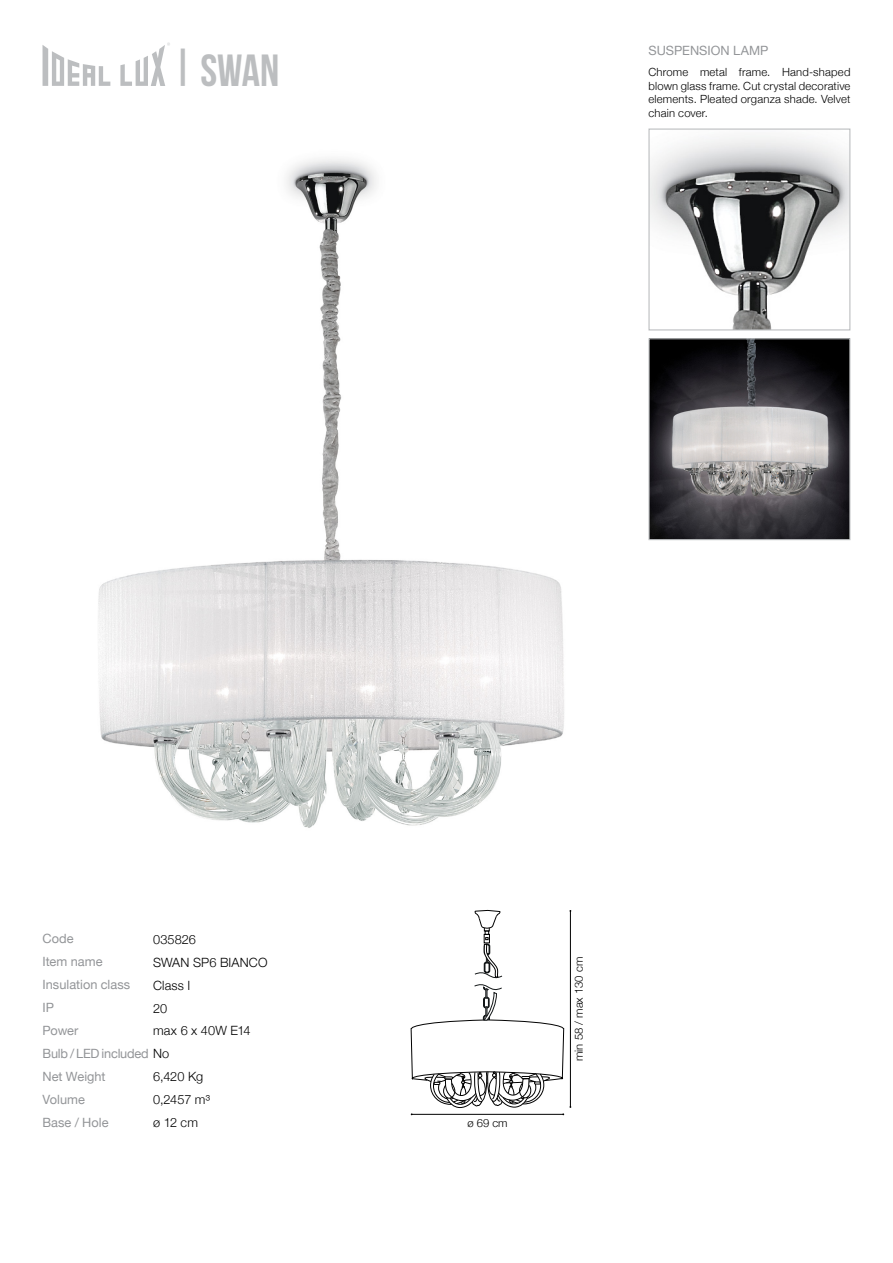
<style>
.page{position:relative;width:893px;height:1263px;background:#fff}
.page>*{position:absolute;margin:0;border:0;box-sizing:border-box;transform-origin:0 0}
.t1{font:45px "Bebas Neue";color:#bcbec0}
.t2{font:12.75px/23px "Helvetica Neue";color:#939598}
.t3{font:300 12.75px/23px "Helvetica Neue";letter-spacing:.01em;color:#000}
.t4{font:12.75px/22.8px "Helvetica Neue";letter-spacing:-.02em;color:#939598}
.t5{font:300 11.25px/13.5px "Helvetica Neue";letter-spacing:.015em;color:#000;text-align:justify}
.s1{font-weight:300;color:#000}
</style>
<div class="page">
<svg style="left:43px;top:43px;width:127px;height:43px"></svg>
<img style="left:98px;top:159px;width:466px;height:669px">
<img style="left:650px;top:136px;width:198px;height:192px">
<div style="left:648px;top:129px;width:202px;height:201px;border:1px solid #bcbec0"></div>
<img style="left:650px;top:340px;width:198px;height:198px">
<div style="left:648px;top:338px;width:202px;height:202px;border:1px solid #bcbec0"></div>
<svg style="left:411px;top:910px;width:160px;height:205px"></svg>
<h1 class="t1" style="left:171px;top:43px;width:24px">|</h1>
<h1 class="t1" style="left:200px;top:46px;width:81px">SWAN</h1>
<p class="t2" style="left:648px;top:38px;width:121px">SUSPENSION LAMP</p>
<p class="t5" style="left:648px;top:65px;width:203px">Chrome metal frame. Hand-shaped blown glass frame. Cut crystal decorative elements. Pleated organza shade. Velvet chain cover.</p>
<p class="t2" style="left:43px;top:926px;width:89px">Code<br>Item name<br>Insulation class</p>
<p class="t2" style="left:43px;top:995px;width:13px">IP</p>
<p class="t3" style="left:153px;top:927px;width:44px">035826</p>
<p class="t3" style="left:153px;top:950px;width:116px">SWAN SP6 BIANCO<br>Class I</p>
<p class="t3" style="left:153px;top:996px;width:16px">20</p>
<p class="t4" style="left:42px;top:1018px;width:128px">Power<br>Bulb / LED included <span class="s1">No</span></p>
<p class="t3" style="left:153px;top:1018px;width:99px">max 6 x 40W E14</p>
<p class="t2" style="left:42px;top:1064px;width:65px">Net Weight</p>
<p class="t2" style="left:42px;top:1087px;width:68px">Volume<br>Base / Hole</p>
<p class="t3" style="left:153px;top:1064px;width:52px">6,420 Kg</p>
<p class="t3" style="left:153px;top:1087px;width:58px">0,2457 m³ ø 12 cm</p>
<p class="t5" style="left:467px;top:1115px;width:42px">ø 69 cm</p>
<p class="t5" style="left:571px;top:1061px;width:105px;rotate:-90deg">min 58 / max 130 cm</p>
</div>
